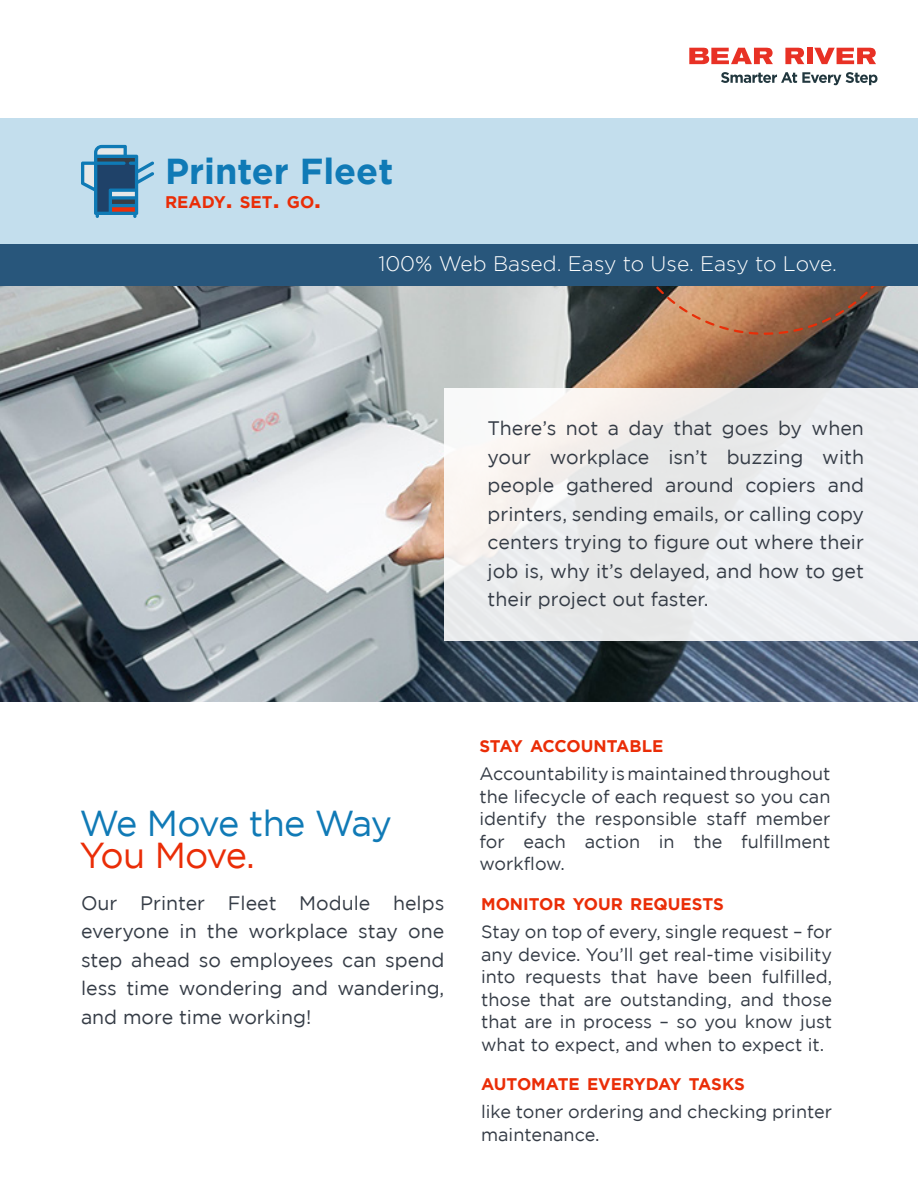
<style>
.page{position:relative;width:918px;height:1188px;background:#fff}
.page>*{position:absolute;margin:0;border:0;box-sizing:border-box;transform-origin:0 0}
.t1{font:36px "Gotham";letter-spacing:-.045em;color:#107ab6}
.t2{font:700 36px "Gotham";color:#107ab6}
.t3{font:36px "Gotham";letter-spacing:-.05em;color:#ea2d07}
.t4{font:300 21px "Gotham";color:#fff}
.t5{font:19.5px/28.5px "Gotham";color:#353c46;text-align:justify}
.t6{font:18px/22.5px "Gotham";color:#353c46;text-align:justify}
.t7{font:700 16.8px "Gotham";color:#ea2d07}
.s1{font-size:24px}
</style>
<div class="page">
<img style="left:0;top:285px;width:918px;height:417px">
<svg style="left:764px;top:332px;width:9px;height:3px"></svg>
<svg style="left:631px;top:285px;width:127px;height:50px;background:#ab7f5e"></svg>
<svg style="left:779px;top:285px;width:126px;height:49px;background:#876d5f"></svg>
<div style="left:0;top:119px;width:918px;height:125px;background:#c3deed"></div>
<div style="left:0;top:244px;width:918px;height:41px;background:#28567b"></div>
<div style="left:444px;top:388px;width:474px;height:253px;background:linear-gradient(to right,#f1efed,#eaecf0)"></div>
<svg style="left:81px;top:145px;width:73px;height:73px"></svg>
<svg style="left:689px;top:48px;width:84px;height:16px"></svg>
<svg style="left:785px;top:48px;width:19px;height:16px"></svg>
<div style="left:807px;top:48px;width:6px;height:16px;background:#e83125"></div>
<svg style="left:814px;top:48px;width:62px;height:16px"></svg>
<svg style="left:721px;top:72px;width:156px;height:13px"></svg>
<h1 class="t2" style="left:165px;top:150px;width:230px">Printer Fleet</h1>
<p class="t7" style="left:165px;top:192px;width:158px">READY<span class="s1">.</span> SET<span class="s1">.</span> GO<span class="s1">.</span></p>
<p class="t4" style="left:378px;top:252px;width:460px">100% Web Based. Easy to Use. Easy to Love.</p>
<p class="t5" style="left:488px;top:414px;width:378px">There’s not a day that goes by when your workplace isn’t buzzing with people gathered around copiers and printers, sending emails, or calling copy centers trying to figure out where their job is, why it’s delayed, and how to get their project out faster.</p>
<p class="t7" style="left:479px;top:736px;width:185px">STAY ACCOUNTABLE</p>
<h1 class="t1" style="left:80px;top:804px;width:314px">We Move the Way</h1>
<h1 class="t3" style="left:80px;top:835px;width:177px">You Move.</h1>
<p class="t5" style="left:81px;top:888px;width:365px">Our Printer Fleet Module helps everyone in the workplace stay one step ahead so employees can spend less time wondering and wandering, and more time working!</p>
<p class="t6" style="left:479px;top:763px;width:353px">Accountability is maintained throughout the lifecycle of each request so you can identify the responsible staff member for each action in the fulfillment workflow.</p>
<p class="t7" style="left:481px;top:894px;width:244px">MONITOR YOUR REQUESTS</p>
<p class="t6" style="left:481px;top:920px;width:353px">Stay on top of every, single request – for any device. You’ll get real-time visibility into requests that have been fulfilled, those that are outstanding, and those that are in process – so you know just what to expect, and when to expect it.</p>
<p class="t7" style="left:481px;top:1074px;width:265px">AUTOMATE EVERYDAY TASKS</p>
<p class="t6" style="left:481px;top:1100px;width:352px">like toner ordering and checking printer maintenance.</p>
</div>
